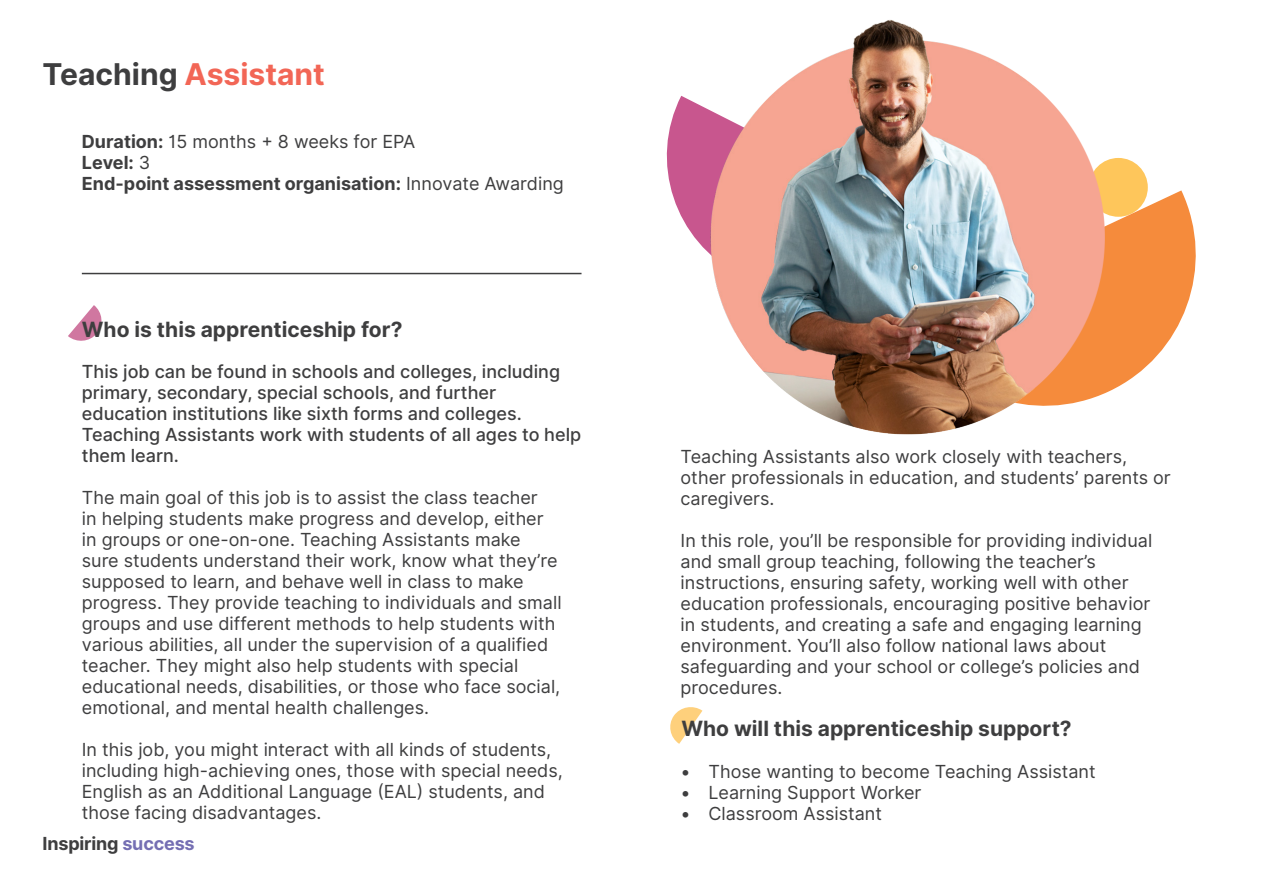
<style>
.page{position:relative;width:1263px;height:893px;background:#fff}
.page>*{position:absolute;margin:0;border:0;box-sizing:border-box;transform-origin:0 0}
.t1{font:700 30px "Inter";color:#f26656}
.t2{font:700 21px "Inter";color:#3e3e3f}
.t3{font:18px/21px "Inter";color:#3e3e3f}
.t4{font:500 18px/21px "Inter";color:#3e3e3f}
.t5{font:700 18px "Inter";color:#3e3e3f}
.s1{color:#3e3e3f}
.s2{font-weight:700}
.s3{font-weight:400}
.s4{color:#756fb3}
</style>
<div class="page">
<hr style="left:82px;top:273px;width:499px;height:1px;background:#3e3e3f">
<svg style="left:666px;top:96px;width:28px;height:141px;fill:#c8568e"></svg>
<div style="left:1089px;top:158px;width:59px;height:59px;background:#fec65b;border-radius:50%"></div>
<svg style="left:1121px;top:190px;width:75px;height:195px;fill:#f58b3c"></svg>
<img style="left:694px;top:20px;width:427px;height:415px">
<svg style="left:68px;top:305px;width:34px;height:36px"></svg>
<svg style="left:670px;top:707px;width:32px;height:37px"></svg>
<p class="t1" style="left:43px;top:52px;width:284px"><span class="s1">Teaching</span> Assistant</p>
<p class="t3" style="left:82px;top:131px;width:335px"><span class="s2">Duration:</span> 15 months + 8 weeks for EPA</p>
<p class="t5" style="left:82px;top:149px;width:70px">Level: <span class="s3">3</span></p>
<p class="t5" style="left:82px;top:170px;width:483px">End-point assessment organisation: <span class="s3">Innovate Awarding</span></p>
<p class="t2" style="left:82px;top:314px;width:322px">Who is this apprenticeship for?</p>
<p class="t4" style="left:82px;top:361px;width:501px">This job can be found in schools and colleges, including primary, secondary, special schools, and further education institutions like sixth forms and colleges.<br>Teaching Assistants work with students of all ages to help them learn.</p>
<p class="t3" style="left:82px;top:487px;width:481px">The main goal of this job is to assist the class teacher<br>in helping students make progress and develop, either in groups or one-on-one. Teaching Assistants make sure students understand their work, know what they’re supposed to learn, and behave well in class to make progress. They provide teaching to individuals and small groups and use different methods to help students with various abilities, all under the supervision of a qualified teacher. They might also help students with special educational needs, disabilities, or those who face social, emotional, and mental health challenges.</p>
<p class="t3" style="left:82px;top:739px;width:482px">In this job, you might interact with all kinds of students, including high-achieving ones, those with special needs, English as an Additional Language (EAL) students, and those facing disadvantages.</p>
<p class="t5" style="left:43px;top:831px;width:154px">Inspiring <span class="s4">success</span></p>
<p class="t3" style="left:680px;top:446px;width:492px">Teaching Assistants also work closely with teachers, other professionals in education, and students’ parents or caregivers.</p>
<p class="t3" style="left:680px;top:530px;width:473px">In this role, you’ll be responsible for providing individual and small group teaching, following the teacher’s instructions, ensuring safety, working well with other education professionals, encouraging positive behavior in students, and creating a safe and engaging learning environment. You’ll also follow national laws about safeguarding and your school or college’s policies and procedures.</p>
<p class="t2" style="left:681px;top:713px;width:392px">Who will this apprenticeship support?</p>
<p class="t3" style="left:681px;top:761px;width:416px">• Those wanting to become Teaching Assistant</p>
<p class="t3" style="left:681px;top:782px;width:241px">• Learning Support Worker</p>
<p class="t3" style="left:681px;top:803px;width:202px">• Classroom Assistant</p>
</div>
